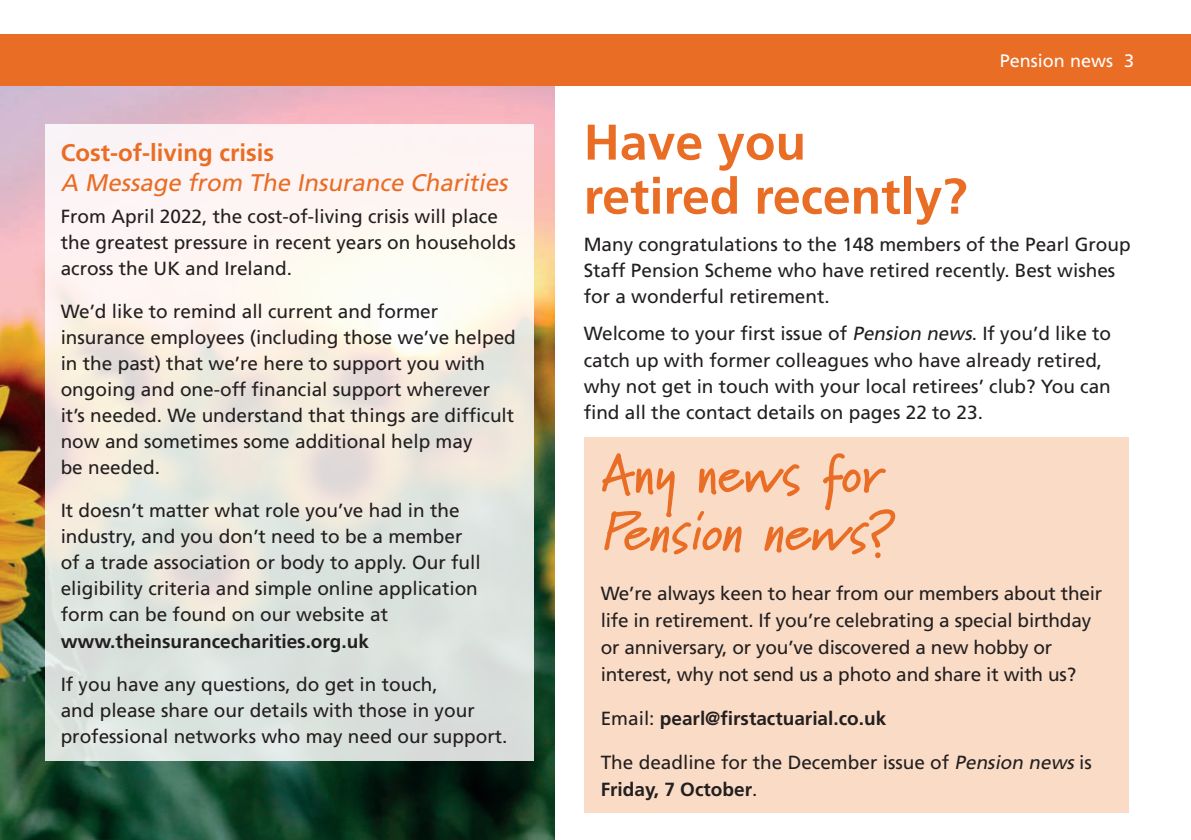
<style>
.page{position:relative;width:1191px;height:840px;background:#fff}
.page>*{position:absolute;margin:0;border:0;box-sizing:border-box;transform-origin:0 0}
.t1{font:700 54px/58px "Marydale";color:#e96d24}
.t2{font:700 50px/54px "Frutiger";color:#e96d24}
.t3{font:italic 24px "Frutiger";color:#e96d24}
.t4{font:700 24px "Frutiger";color:#e96d24}
.t5{font:19px/26px "Frutiger";color:#231f20}
.t6{font:700 19px "Frutiger";color:#231f20}
.t7{font:18px "Frutiger";color:#fff}
.s1{font-style:italic}
.s2{font-weight:400}
.s3{font-weight:700}
</style>
<div class="page">
<img style="left:0;top:85px;width:554px;height:754px">
<div style="left:0;top:34px;width:1191px;height:51px;background:#e96d24"></div>
<div style="left:583px;top:437px;width:545px;height:375px;background:#fadcc6"></div>
<svg style="left:45px;top:125px;width:489px;height:635px"></svg>
<p class="t4" style="left:61px;top:139px;width:215px">Cost-of-living crisis</p>
<p class="t3" style="left:61px;top:169px;width:453px">A Message from The Insurance Charities</p>
<p class="t5" style="left:61px;top:203px;width:457px">From April 2022, the cost-of-living crisis will place the greatest pressure in recent years on households across the UK and Ireland.</p>
<p class="t5" style="left:61px;top:298px;width:457px">We’d like to remind all current and former insurance employees (including those we’ve helped in the past) that we’re here to support you with ongoing and one-off financial support wherever it’s needed. We understand that things are difficult now and sometimes some additional help may<br>be needed.</p>
<p class="t5" style="left:61px;top:497px;width:421px">It doesn’t matter what role you’ve had in the industry, and you don’t need to be a member of a trade association or body to apply. Our full eligibility criteria and simple online application form can be found on our website at</p>
<p class="t6" style="left:61px;top:629px;width:310px">www.theinsurancecharities.org.uk</p>
<p class="t5" style="left:61px;top:670px;width:448px">If you have any questions, do get in touch,<br>and please share our details with those in your professional networks who may need our support.</p>
<p class="t7" style="left:999px;top:50px;width:136px">Pension news 3</p>
<h2 class="t2" style="left:583px;top:115px;width:385px">Have you retired recently?</h2>
<p class="t5" style="left:583px;top:231px;width:548px">Many congratulations to the 148 members of the Pearl Group<br>Staff Pension Scheme who have retired recently. Best wishes for a wonderful retirement.</p>
<p class="t5" style="left:583px;top:320px;width:529px">Welcome to your first issue of <span class="s1">Pension news</span>. If you’d like to catch up with former colleagues who have already retired, why not get in touch with your local retirees’ club? You can find all the contact details on pages 22 to 23.</p>
<h1 class="t1" style="left:600px;top:444px;width:297px">Any news for<br><span class="s1">Pension news</span>?</h1>
<p class="t5" style="left:600px;top:579px;width:503px;line-height:27px">We’re always keen to hear from our members about their life in retirement. If you’re celebrating a special birthday or anniversary, or you’ve discovered a new hobby or interest, why not send us a photo and share it with us?</p>
<p class="t6" style="left:600px;top:706px;width:287px"><span class="s2">Email:</span> pearl@firstactuarial.co.uk</p>
<p class="t5" style="left:600px;top:748px;width:492px;line-height:27px">The deadline for the December issue of <span class="s1">Pension news</span> is<br><span class="s3">Friday, 7 October</span>.</p>
</div>
